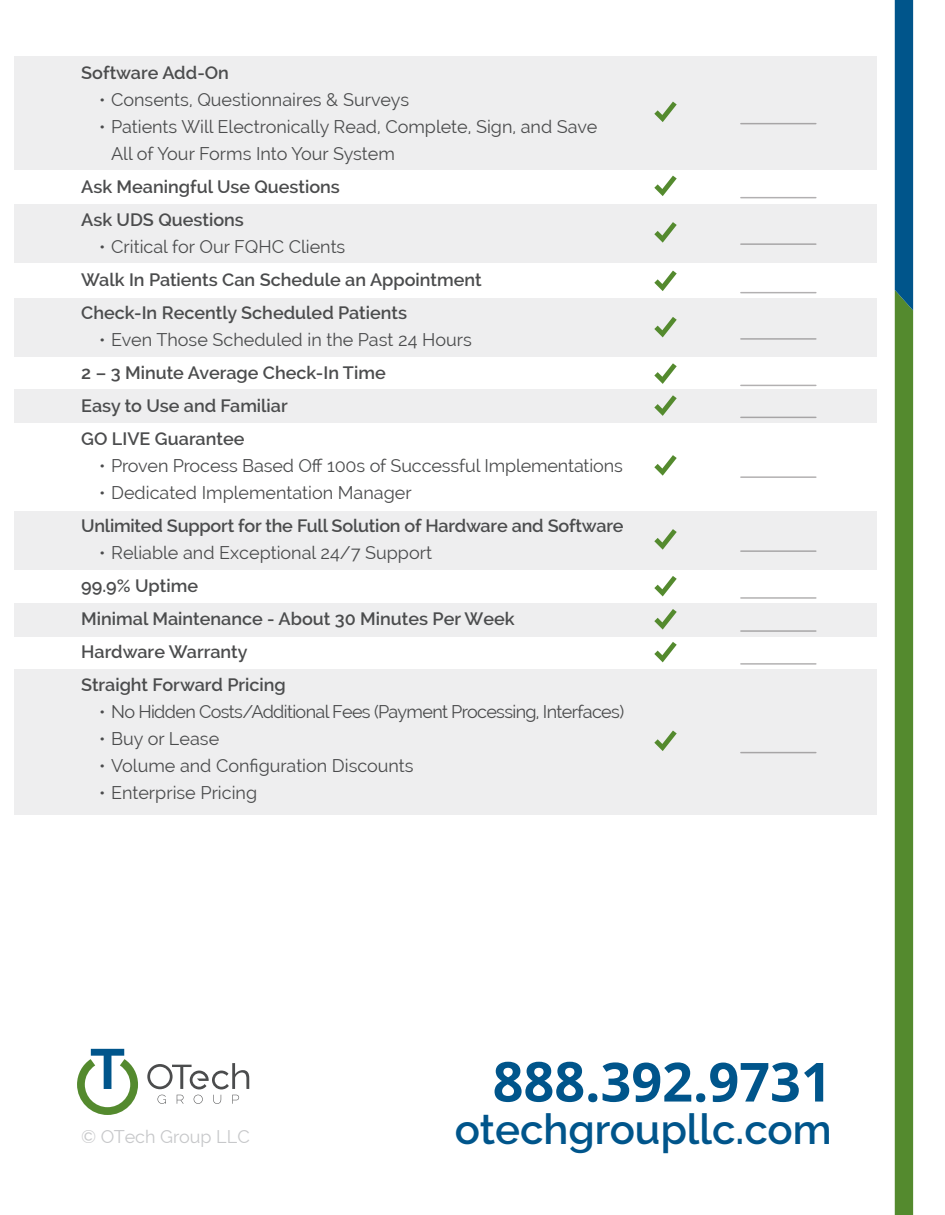
<style>
.page{position:relative;width:945px;height:1215px;background:#fff}
.page>*{position:absolute;margin:0;border:0;box-sizing:border-box;transform-origin:0 0}
.t1{font:700 54px "Open Sans";color:#00558b}
.t2{font:600 42px "Raleway";color:#00558b}
.t3{font:18px/27px "Raleway";color:#4b4c4d}
.t4{font:600 18px/33px "Raleway";color:#4b4c4d}
.t5{font:18px "Raleway";letter-spacing:-.035em;color:#4b4c4d}
.t6{font:18px "Raleway";color:#c7c8ca}
.s1{font-size:55.05px}
</style>
<div class="page">
<div style="left:14px;top:56px;width:863px;height:114px;background:#eeeeef"></div>
<div style="left:14px;top:204px;width:863px;height:58px;background:#eeeeef"></div>
<div style="left:14px;top:298px;width:863px;height:59px;background:#eeeeef"></div>
<div style="left:14px;top:511px;width:863px;height:59px;background:#eeeeef"></div>
<div style="left:14px;top:390px;width:863px;height:33px;background:#eeeeef"></div>
<div style="left:14px;top:603px;width:863px;height:34px;background:#eeeeef"></div>
<div style="left:14px;top:669px;width:863px;height:145px;background:#eeeeef"></div>
<svg style="left:895px;top:0;width:18px;height:1215px;background:#3f7c45"></svg>
<svg style="left:77px;top:1049px;width:61px;height:66px"></svg>
<svg style="left:158px;top:1095px;width:8px;height:9px"></svg>
<svg style="left:177px;top:1095px;width:7px;height:9px"></svg>
<svg style="left:194px;top:1095px;width:9px;height:9px"></svg>
<svg style="left:213px;top:1095px;width:8px;height:9px"></svg>
<svg style="left:232px;top:1095px;width:7px;height:9px"></svg>
<svg style="left:147px;top:1063px;width:102px;height:26px"></svg>
<svg style="left:654px;top:102px;width:23px;height:20px"></svg>
<hr style="left:741px;top:123px;width:75px;height:1px;background:#231f20">
<svg style="left:654px;top:176px;width:23px;height:20px"></svg>
<hr style="left:741px;top:197px;width:75px;height:1px;background:#231f20">
<svg style="left:654px;top:222px;width:23px;height:21px"></svg>
<hr style="left:741px;top:243px;width:75px;height:2px;background:#231f20">
<svg style="left:654px;top:271px;width:23px;height:20px"></svg>
<hr style="left:741px;top:292px;width:75px;height:1px;background:#231f20">
<svg style="left:654px;top:317px;width:23px;height:20px"></svg>
<hr style="left:741px;top:338px;width:75px;height:2px;background:#231f20">
<svg style="left:654px;top:363px;width:23px;height:21px"></svg>
<hr style="left:741px;top:385px;width:75px;height:1px;background:#231f20">
<svg style="left:654px;top:395px;width:23px;height:21px"></svg>
<hr style="left:741px;top:417px;width:75px;height:1px;background:#231f20">
<svg style="left:654px;top:455px;width:23px;height:21px"></svg>
<hr style="left:741px;top:476px;width:75px;height:2px;background:#231f20">
<svg style="left:654px;top:529px;width:23px;height:21px"></svg>
<hr style="left:741px;top:550px;width:75px;height:2px;background:#231f20">
<svg style="left:654px;top:576px;width:23px;height:20px"></svg>
<hr style="left:741px;top:597px;width:75px;height:2px;background:#231f20">
<svg style="left:654px;top:609px;width:23px;height:21px"></svg>
<hr style="left:741px;top:630px;width:75px;height:2px;background:#231f20">
<svg style="left:654px;top:642px;width:23px;height:20px"></svg>
<hr style="left:741px;top:663px;width:75px;height:2px;background:#231f20">
<svg style="left:654px;top:731px;width:23px;height:20px"></svg>
<hr style="left:741px;top:752px;width:75px;height:1px;background:#231f20">
<p class="t4" style="left:81px;top:56px;width:149px">Software Add-On</p>
<p class="t3" style="left:99px;top:86px;width:312px">• Consents, Questionnaires &amp; Surveys</p>
<p class="t3" style="left:111px;top:113px;width:488px;text-indent:-12px">• Patients Will Electronically Read, Complete, Sign, and Save<br>All of Your Forms Into Your System</p>
<p class="t4" style="left:81px;top:170px;width:260px">Ask Meaningful Use Questions<br>Ask UDS Questions</p>
<p class="t3" style="left:99px;top:233px;width:248px">• Critical for Our FQHC Clients</p>
<p class="t4" style="left:81px;top:263px;width:402px">Walk In Patients Can Schedule an Appointment<br>Check-In Recently Scheduled Patients</p>
<p class="t3" style="left:99px;top:326px;width:374px">• Even Those Scheduled in the Past 24 Hours</p>
<p class="t4" style="left:81px;top:356px;width:306px">2 – 3 Minute Average Check-In Time<br>Easy to Use and Familiar<br>GO LIVE Guarantee</p>
<p class="t3" style="left:99px;top:452px;width:525px">• Proven Process Based Off 100s of Successful Implementations</p>
<p class="t3" style="left:99px;top:479px;width:314px">• Dedicated Implementation Manager</p>
<p class="t4" style="left:81px;top:509px;width:544px">Unlimited Support for the Full Solution of Hardware and Software</p>
<p class="t3" style="left:99px;top:539px;width:334px">• Reliable and Exceptional 24/7 Support</p>
<p class="t4" style="left:81px;top:569px;width:435px">99.9% Uptime<br>Minimal Maintenance - About 30 Minutes Per Week<br>Hardware Warranty<br>Straight Forward Pricing</p>
<p class="t5" style="left:99px;top:701px;width:527px">• No Hidden Costs/Additional Fees (Payment Processing, Interfaces)</p>
<p class="t3" style="left:99px;top:725px;width:122px">• Buy or Lease</p>
<p class="t3" style="left:99px;top:752px;width:316px">• Volume and Configuration Discounts</p>
<p class="t3" style="left:99px;top:779px;width:160px">• Enterprise Pricing</p>
<p class="t6" style="left:81px;top:1126px;width:170px">© OTech Group LLC</p>
<h1 class="t1" style="left:493px;top:1044px;width:341px"><span class="s1">888</span>.392.9731</h1>
<h2 class="t2" style="left:455px;top:1105px;width:378px">otechgroupllc.com</h2>
</div>
